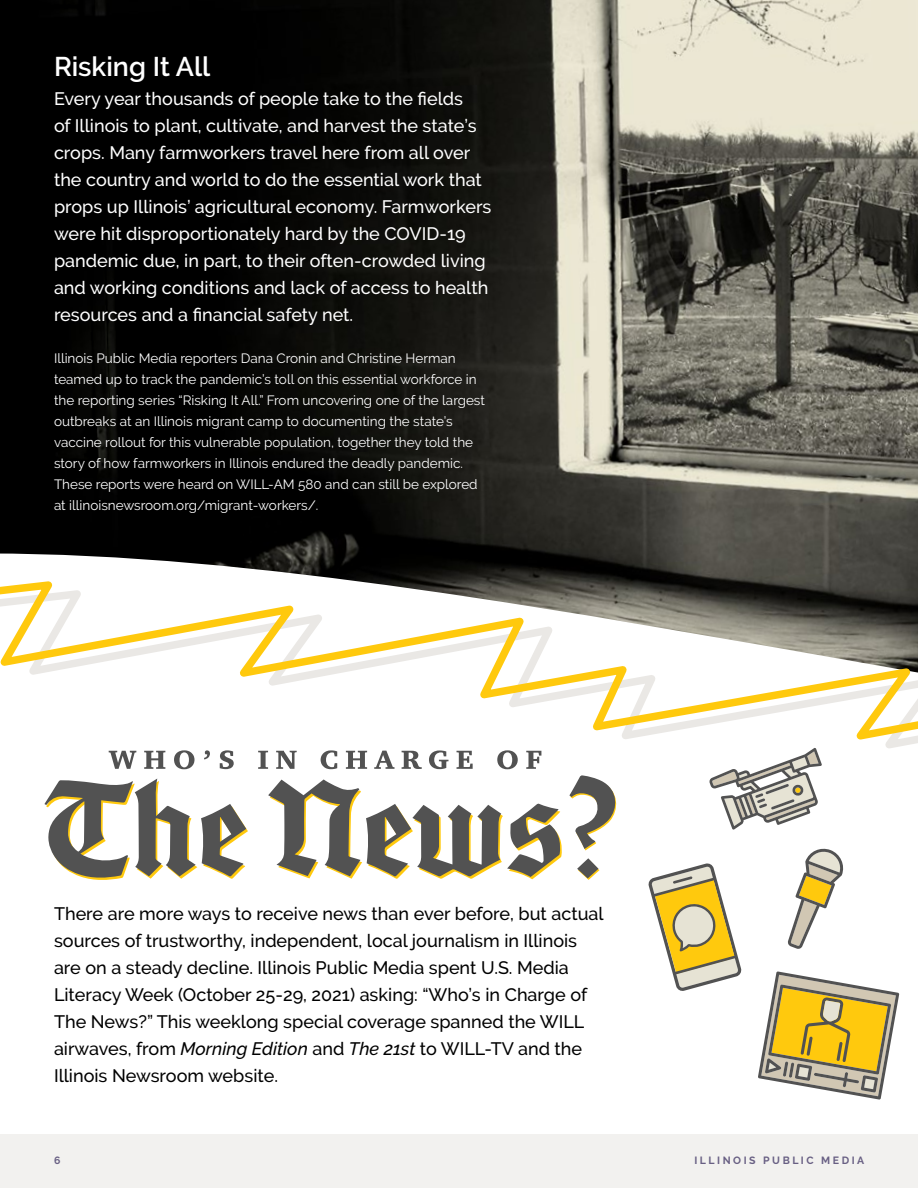
<style>
.page{position:relative;width:918px;height:1188px;background:#fff}
.page>*{position:absolute;margin:0;border:0;box-sizing:border-box;transform-origin:0 0}
.t1{font:600 27px "Raleway";color:#fff}
.t2{font:500 18px/27px "Raleway";color:#fff}
.t3{font:500 18px/27px "Raleway";color:#000}
.t4{font:13.5px/21px "Raleway";color:#fff}
.t5{font:700 10.5px "Raleway";letter-spacing:.24em;color:#685f83}
.s1{font-style:italic}
</style>
<div class="page">
<img style="left:0;top:0;width:918px;height:554px">
<svg style="left:29px;top:554px;width:889px;height:441px"></svg>
<svg style="left:648px;top:863px;width:94px;height:129px"></svg>
<svg style="left:787px;top:846px;width:59px;height:103px"></svg>
<svg style="left:0;top:576px;width:918px;height:266px"></svg>
<svg style="left:109px;top:751px;width:27px;height:18px"></svg>
<svg style="left:144px;top:751px;width:21px;height:18px"></svg>
<svg style="left:174px;top:750px;width:20px;height:19px"></svg>
<svg style="left:204px;top:750px;width:6px;height:9px"></svg>
<svg style="left:220px;top:750px;width:14px;height:19px"></svg>
<svg style="left:258px;top:751px;width:10px;height:18px"></svg>
<svg style="left:276px;top:751px;width:21px;height:18px"></svg>
<svg style="left:321px;top:750px;width:16px;height:19px"></svg>
<svg style="left:346px;top:751px;width:21px;height:18px"></svg>
<svg style="left:374px;top:751px;width:21px;height:18px"></svg>
<svg style="left:402px;top:751px;width:20px;height:18px"></svg>
<svg style="left:429px;top:750px;width:19px;height:19px"></svg>
<svg style="left:457px;top:751px;width:16px;height:18px"></svg>
<svg style="left:497px;top:750px;width:21px;height:19px"></svg>
<svg style="left:526px;top:751px;width:15px;height:18px"></svg>
<svg style="left:578px;top:860px;width:21px;height:20px"></svg>
<svg style="left:44px;top:779px;width:204px;height:102px"></svg>
<svg style="left:268px;top:779px;width:294px;height:100px"></svg>
<svg style="left:569px;top:775px;width:51px;height:75px"></svg>
<svg style="left:577px;top:858px;width:22px;height:20px"></svg>
<svg style="left:758px;top:971px;width:141px;height:129px"></svg>
<div style="left:0;top:1134px;width:918px;height:54px;background:#f2f1ef"></div>
<h1 class="t1" style="left:54px;top:51px;width:158px">Risking It All</h1>
<p class="t2" style="left:54px;top:85px;width:439px">Every year thousands of people take to the fields<br>of Illinois to plant, cultivate, and harvest the state’s crops. Many farmworkers travel here from all over the country and world to do the essential work that props up Illinois’ agricultural economy. Farmworkers were hit disproportionately hard by the COVID-19 pandemic due, in part, to their often-crowded living and working conditions and lack of access to health resources and a financial safety net.</p>
<p class="t4" style="left:54px;top:348px;width:433px">Illinois Public Media reporters Dana Cronin and Christine Herman teamed up to track the pandemic’s toll on this essential workforce in the reporting series “Risking It All.” From uncovering one of the largest outbreaks at an Illinois migrant camp to documenting the state’s vaccine rollout for this vulnerable population, together they told the story of how farmworkers in Illinois endured the deadly pandemic.<br>These reports were heard on WILL-AM 580 and can still be explored at illinoisnewsroom.org/migrant-workers/.</p>
<p class="t3" style="left:54px;top:900px;width:551px">There are more ways to receive news than ever before, but actual sources of trustworthy, independent, local journalism in Illinois are on a steady decline. Illinois Public Media spent U.S. Media Literacy Week (October 25-29, 2021) asking: “Who’s in Charge of The News?” This weeklong special coverage spanned the WILL airwaves, from <span class="s1">Morning Edition</span> and <span class="s1">The 21st</span> to WILL-TV and the Illinois Newsroom website.</p>
<p class="t5" style="left:54px;top:1155px;width:8px">6</p>
<p class="t5" style="left:694px;top:1155px;width:171px">ILLINOIS PUBLIC MEDIA</p>
</div>
